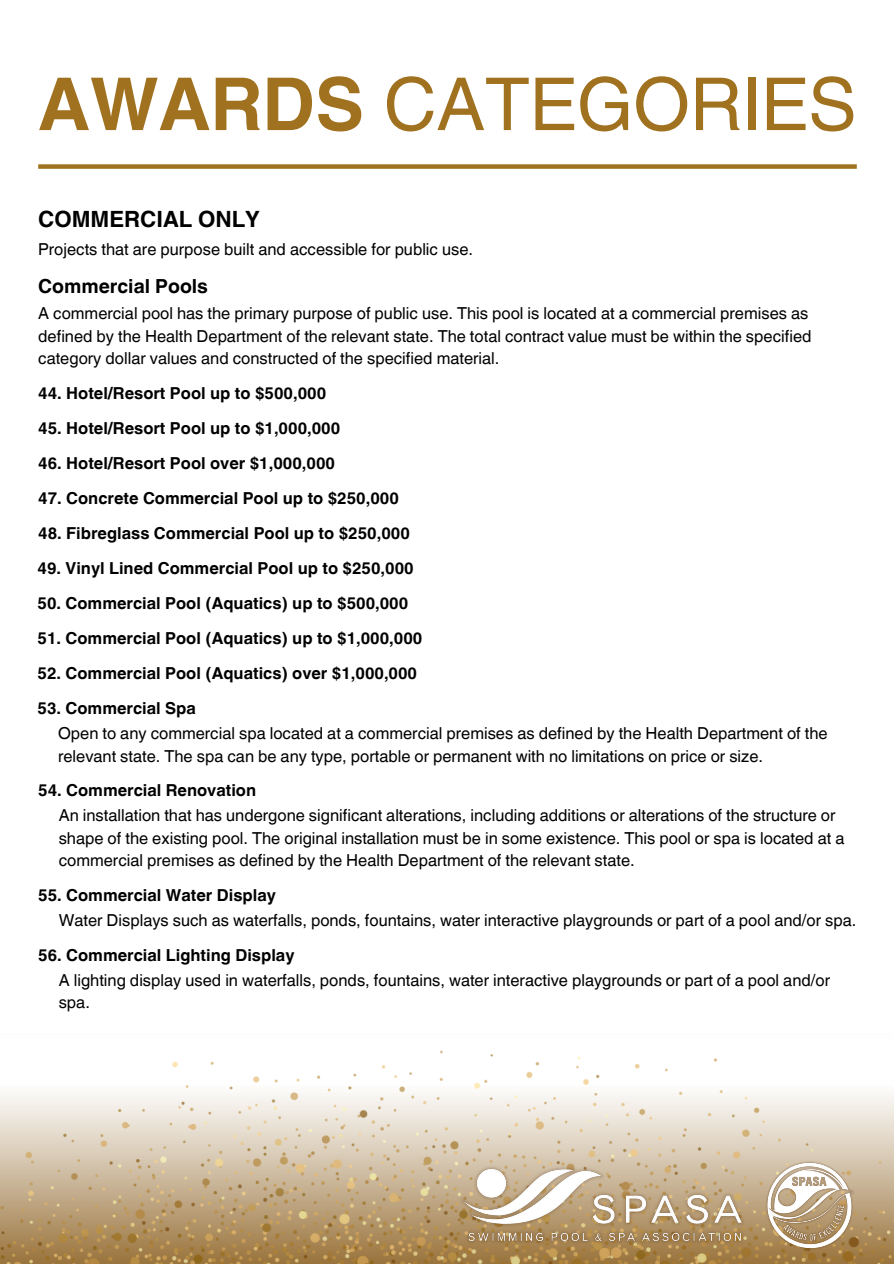
<style>
.page{position:relative;width:894px;height:1264px;background:#fff}
.page>*{position:absolute;margin:0;border:0;box-sizing:border-box;transform-origin:0 0}
.t1{font:72.9px "Helvetica World";color:#a0711f}
.t2{font:700 22.35px "Helvetica World";color:#000}
.t3{font:700 19.35px "Helvetica World";color:#000}
.t4{font:16.5px/22.5px "Helvetica World";color:#000}
.t5{font:700 16.5px "Helvetica World";color:#000}
.s1{font-weight:700}
</style>
<div class="page">
<img style="left:0;top:1050px;width:893px;height:213px">
<img style="left:434px;top:1163px;width:328px;height:87px">
<img style="left:762px;top:1159px;width:94px;height:92px">
<div style="left:38px;top:164px;width:818px;height:5px;background:#a0711f"></div>
<p class="t1" style="left:38px;top:61px;width:819px"><span class="s1">AWARDS</span> CATEGORIES</p>
<h3 class="t2" style="left:38px;top:201px;width:223px">COMMERCIAL ONLY</h3>
<p class="t4" style="left:38px;top:238px;width:436px">Projects that are purpose built and accessible for public use.</p>
<p class="t3" style="left:38px;top:270px;width:171px">Commercial Pools</p>
<p class="t4" style="left:38px;top:302px;width:774px">A commercial pool has the primary purpose of public use. This pool is located at a commercial premises as defined by the Health Department of the relevant state. The total contract value must be within the specified category dollar values and constructed of the specified material.</p>
<p class="t5" style="left:38px;top:380px;width:289px">44. Hotel/Resort Pool up to $500,000</p>
<p class="t5" style="left:38px;top:415px;width:303px">45. Hotel/Resort Pool up to $1,000,000</p>
<p class="t5" style="left:38px;top:450px;width:298px">46. Hotel/Resort Pool over $1,000,000</p>
<p class="t5" style="left:38px;top:485px;width:362px">47. Concrete Commercial Pool up to $250,000</p>
<p class="t5" style="left:38px;top:520px;width:373px">48. Fibreglass Commercial Pool up to $250,000</p>
<p class="t5" style="left:38px;top:555px;width:377px">49. Vinyl Lined Commercial Pool up to $250,000</p>
<p class="t5" style="left:38px;top:590px;width:372px">50. Commercial Pool (Aquatics) up to $500,000</p>
<p class="t5" style="left:38px;top:625px;width:386px">51. Commercial Pool (Aquatics) up to $1,000,000</p>
<p class="t5" style="left:38px;top:660px;width:381px">52. Commercial Pool (Aquatics) over $1,000,000</p>
<p class="t5" style="left:38px;top:694px;width:160px">53. Commercial Spa</p>
<p class="t4" style="left:58px;top:722px;width:770px">Open to any commercial spa located at a commercial premises as defined by the Health Department of the relevant state. The spa can be any type, portable or permanent with no limitations on price or size.</p>
<p class="t5" style="left:38px;top:777px;width:219px">54. Commercial Renovation</p>
<p class="t4" style="left:59px;top:804px;width:787px">An installation that has undergone significant alterations, including additions or alterations of the structure or shape of the existing pool. The original installation must be in some existence. This pool or spa is located at a commercial premises as defined by the Health Department of the relevant state.</p>
<p class="t5" style="left:38px;top:882px;width:239px">55. Commercial Water Display</p>
<p class="t4" style="left:59px;top:909px;width:798px">Water Displays such as waterfalls, ponds, fountains, water interactive playgrounds or part of a pool and/or spa.</p>
<p class="t5" style="left:38px;top:941px;width:258px">56. Commercial Lighting Display</p>
<p class="t4" style="left:59px;top:969px;width:772px">A lighting display used in waterfalls, ponds, fountains, water interactive playgrounds or part of a pool and/or spa.</p>
</div>
